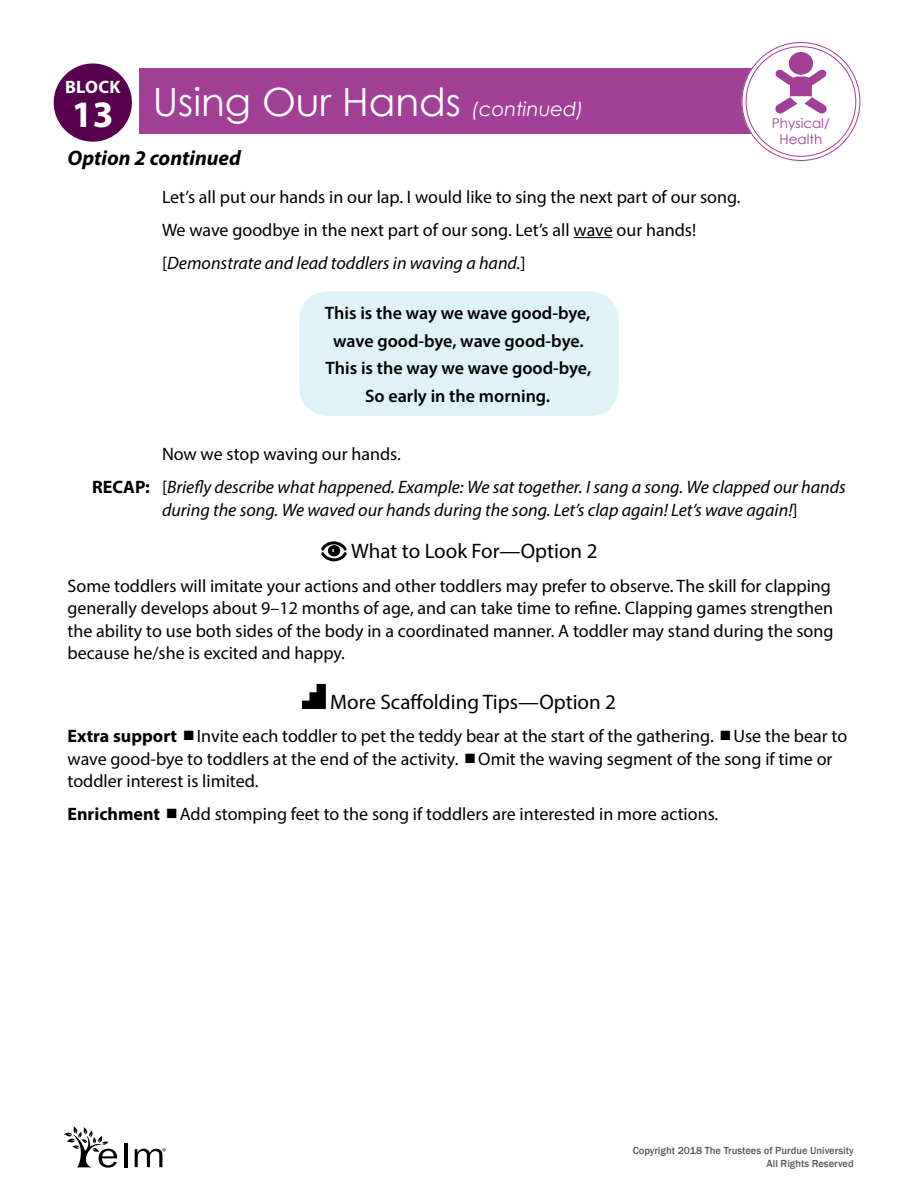
<style>
.page{position:relative;width:918px;height:1188px;background:#fff}
.page>*{position:absolute;margin:0;border:0;box-sizing:border-box;transform-origin:0 0}
.t1{font:39px "Century Gothic";color:#fff}
._4-01a_More_Scaffold{font:21px "Myriad Pro";color:#000}
._4-MISC_What_to_Look{font:21px "Myriad Pro";color:#000}
.t2{font:italic 700 21px "Myriad Pro";color:#000}
._3-13_IT_Body{font:18px/22.5px "Myriad Pro";color:#000}
._4-02_Scaffolding_Ti{font:18px/22.5px "Myriad Pro";color:#000}
._3-04_Lesson_Body_Bo{font:italic 18px/22.5px "Myriad Pro";color:#000}
._3-03_Lesson_Body_GR{font:18px "Myriad Pro";color:#000}
.t3{font:600 18px "Myriad Pro";color:#000}
._3-03_Lesson_Body_GR-2{font:italic 18px "Myriad Pro";color:#000}
.t4{font:700 18px "Myriad Pro";letter-spacing:.02em;color:#fff}
.t5{font:13.5px/16.2px "Century Gothic";color:#a23f97;text-align:center}
.t6{font:500 10.5px/12.6px "Franklin Gothic";color:#58595b;text-align:right}
.s1{font-style:italic;font-size:19.5px}
.s2{font-style:normal}
.s3{font-weight:700;font-style:normal}
.s4{font-weight:700}
</style>
<div class="page">
<div style="left:140px;top:68px;width:616px;height:66px;background:#a23f97"></div>
<div style="left:744px;top:45px;width:114px;height:113px;background:#fff;border-radius:50%"></div>
<div style="left:742px;top:42px;width:118px;height:119px;border:5px solid #fff;border-radius:50%"></div>
<div style="left:54px;top:63px;width:78px;height:79px;background:#56004e;border-radius:50%"></div>
<svg style="left:775px;top:69px;width:52px;height:45px"></svg>
<div style="left:789px;top:52px;width:24px;height:23px;background:#a23f97;border-radius:50%"></div>
<hr style="left:574px;top:237px;width:39px;height:1px;background:#000">
<div style="left:299px;top:292px;width:320px;height:124px;background:#dff2f7;border-radius:27px"></div>
<svg style="left:321px;top:541px;width:26px;height:20px"></svg>
<svg style="left:302px;top:684px;width:24px;height:25px"></svg>
<hr style="left:124px;top:1143px;width:3px;height:24px;background:#000">
<svg style="left:64px;top:1126px;width:53px;height:42px"></svg>
<svg style="left:135px;top:1148px;width:31px;height:19px"></svg>
<p class="t4" style="left:65px;top:75px;width:57px">BLOCK</p>
<h1 class="t1" style="left:72px;top:75px;width:513px"><sub>13</sub> Using Our Hands <span class="s1">(continued)</span></h1>
<p class="t2" style="left:68px;top:145px;width:175px">Option 2 continued</p>
<p class="_3-03_Lesson_Body_GR" style="left:162px;top:185px;width:580px">Let’s all put our hands in our lap. I would like to sing the next part of our song.</p>
<p class="_3-03_Lesson_Body_GR" style="left:162px;top:219px;width:536px">We wave goodbye in the next part of our song. Let’s all wave our hands!</p>
<p class="_3-03_Lesson_Body_GR-2" style="left:162px;top:252px;width:365px"><span class="s2">[</span>Demonstrate and lead toddlers in waving a hand.<span class="s2">]</span></p>
<p class="t3" style="left:325px;top:301px;width:267px">This is the way we wave good-bye,</p>
<p class="t3" style="left:333px;top:329px;width:252px">wave good-bye, wave good-bye.</p>
<p class="t3" style="left:326px;top:357px;width:267px">This is the way we wave good-bye,</p>
<p class="t3" style="left:365px;top:385px;width:187px">So early in the morning.</p>
<p class="t5" style="left:772px;top:115px;width:59px">Physical/<br>Health</p>
<p class="_3-03_Lesson_Body_GR" style="left:162px;top:443px;width:240px">Now we stop waving our hands.</p>
<p class="_3-04_Lesson_Body_Bo" style="left:162px;top:476px;width:686px;text-indent:-70px"><span class="s3">RECAP:</span> <span class="s2">[</span>Briefly describe what happened. Example: We sat together. I sang a song. We clapped our hands during the song. We waved our hands during the song. Let’s clap again! Let’s wave again!<span class="s2">]</span></p>
<p class="_4-MISC_What_to_Look" style="left:351px;top:538px;width:248px">What to Look For—Option 2</p>
<p class="_3-13_IT_Body" style="left:68px;top:574px;width:768px">Some toddlers will imitate your actions and other toddlers may prefer to observe. The skill for clapping generally develops about 9–12 months of age, and can take time to refine. Clapping games strengthen the ability to use both sides of the body in a coordinated manner. A toddler may stand during the song because he/she is excited and happy.</p>
<p class="_4-01a_More_Scaffold" style="left:330px;top:689px;width:287px">More Scaffolding Tips—Option 2</p>
<p class="_4-02_Scaffolding_Ti" style="left:68px;top:724px;width:781px"><span class="s4">Extra support</span> Invite each toddler to pet the teddy bear at the start of the gathering. Use the bear to wave good-bye to toddlers at the end of the activity. Omit the waving segment of the song if time or toddler interest is limited.</p>
<p class="_4-02_Scaffolding_Ti" style="left:68px;top:803px;width:652px"><span class="s4">Enrichment</span> Add stomping feet to the song if toddlers are interested in more actions.</p>
<p class="t6" style="left:633px;top:1145px;width:223px">Copyright 2018 The Trustees of Purdue University<br>All Rights Reserved</p>
</div>
